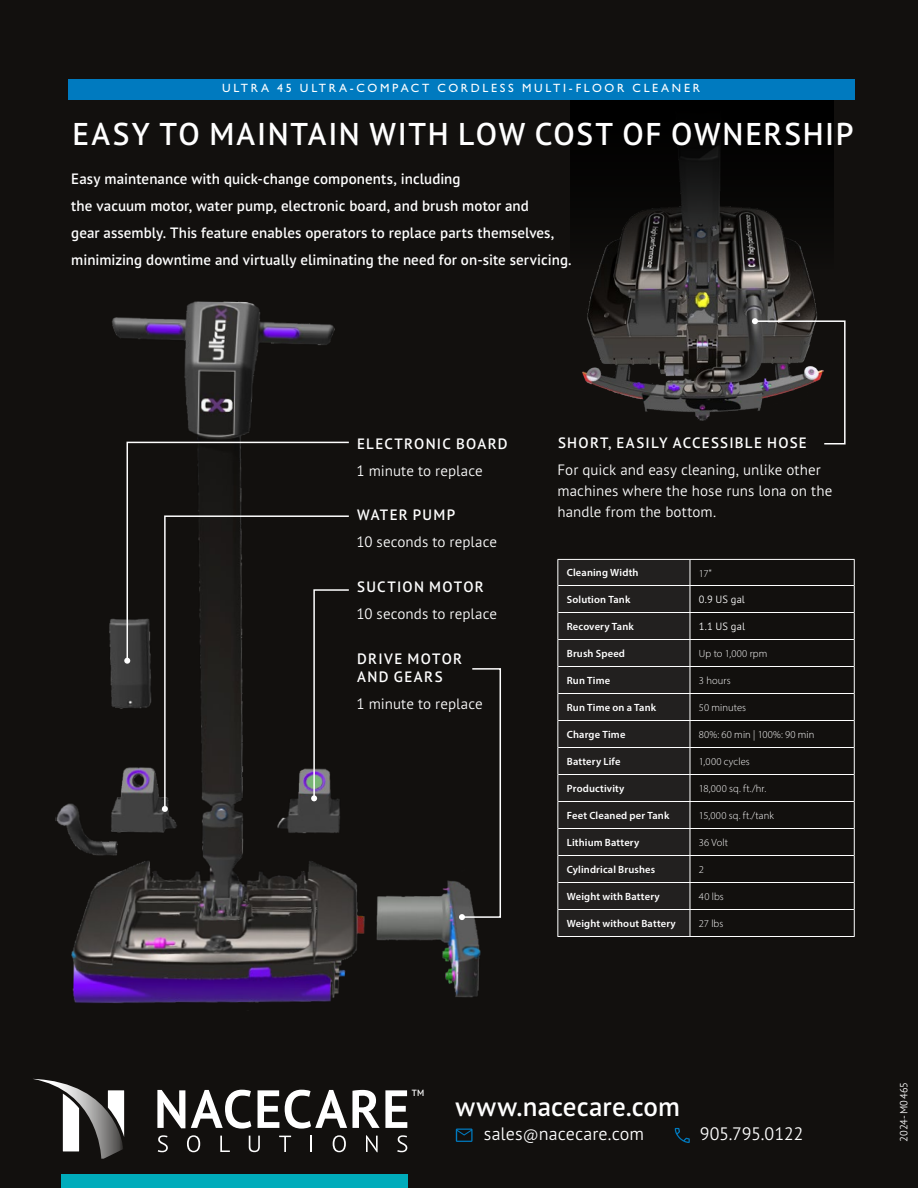
<style>
.page{position:relative;width:918px;height:1188px;background:#12100e}
.page>*{position:absolute;margin:0;border:0;box-sizing:border-box;transform-origin:0 0}
.t1{font:600 31.5px "PT Sans Pro";letter-spacing:.055em;color:#fff}
.t2{font:600 27px "PT Sans Pro";letter-spacing:.005em;color:#fff}
.t3{font:300 18px "PT Sans Pro";color:#fff}
.t4{font:600 15px/27px "PT Sans Pro";letter-spacing:.005em;color:#fff}
.t5{font:300 15px/21px "PT Sans Pro";letter-spacing:.005em;color:#fff}
.t6{font:600 15px "PT Sans Pro";letter-spacing:.085em;color:#fff}
.t7{font:600 15px "PT Sans Pro";letter-spacing:.08em;color:#fff}
.t8{font:600 15px/18px "PT Sans Pro";letter-spacing:.09em;color:#fff}
.t9{font:500 12px "Gill Sans Nova";letter-spacing:.225em;color:#fff}
.t10{font:600 10.5px "Myriad Pro";letter-spacing:.015em;color:#fff}
.t11{font:300 10.5px "Myriad Pro";letter-spacing:.01em;color:#fff}
.t12{font:300 10.5px "PT Sans Pro";letter-spacing:.005em;color:#fff}
.t13{font:300 10.5px "PT Sans Pro";letter-spacing:.025em;color:#fff}
.t14{font:600 9px "PT Sans Pro";color:#fff}
.s1{font-family:"PT Sans Pro"}
.s2{font-size:15px}
</style>
<div class="page">
<img style="left:582px;top:268px;width:235px;height:153px">
<svg style="left:752px;top:318px;width:94px;height:127px"></svg>
<svg style="left:570px;top:99px;width:264px;height:169px"></svg>
<div style="left:61px;top:1174px;width:347px;height:14px;background:#00acbb"></div>
<svg style="left:456px;top:1129px;width:17px;height:13px"></svg>
<svg style="left:675px;top:1128px;width:15px;height:15px"></svg>
<div style="left:68px;top:79px;width:786px;height:20px;background:#007abf"></div>
<img style="left:55px;top:301px;width:426px;height:702px">
<svg style="left:126px;top:441px;width:224px;height:221px"></svg>
<svg style="left:124px;top:658px;width:6px;height:6px"></svg>
<svg style="left:163px;top:515px;width:187px;height:295px"></svg>
<svg style="left:162px;top:806px;width:6px;height:6px"></svg>
<svg style="left:311px;top:589px;width:39px;height:212px"></svg>
<svg style="left:459px;top:667px;width:42px;height:253px"></svg>
<svg style="left:558px;top:560px;width:132px;height:376px;background:#282625"></svg>
<hr style="left:557px;top:559px;width:133px;height:1px;background:#fff">
<hr style="left:690px;top:559px;width:165px;height:1px;background:#fff">
<svg style="left:557px;top:560px;width:1px;height:376px"></svg>
<svg style="left:854px;top:560px;width:1px;height:376px"></svg>
<hr style="left:558px;top:585px;width:132px;height:1px;background:#fff">
<hr style="left:690px;top:585px;width:164px;height:1px;background:#fff">
<hr style="left:558px;top:612px;width:132px;height:1px;background:#fff">
<hr style="left:690px;top:612px;width:164px;height:1px;background:#fff">
<hr style="left:558px;top:639px;width:132px;height:1px;background:#fff">
<hr style="left:690px;top:639px;width:164px;height:1px;background:#fff">
<hr style="left:558px;top:666px;width:132px;height:1px;background:#fff">
<hr style="left:690px;top:666px;width:164px;height:1px;background:#fff">
<hr style="left:558px;top:693px;width:132px;height:1px;background:#fff">
<hr style="left:690px;top:693px;width:164px;height:1px;background:#fff">
<hr style="left:558px;top:720px;width:132px;height:1px;background:#fff">
<hr style="left:690px;top:720px;width:164px;height:1px;background:#fff">
<hr style="left:558px;top:747px;width:132px;height:1px;background:#fff">
<hr style="left:690px;top:747px;width:164px;height:1px;background:#fff">
<hr style="left:558px;top:774px;width:132px;height:1px;background:#fff">
<hr style="left:690px;top:774px;width:164px;height:1px;background:#fff">
<hr style="left:558px;top:801px;width:132px;height:1px;background:#fff">
<hr style="left:690px;top:801px;width:164px;height:1px;background:#fff">
<hr style="left:558px;top:828px;width:132px;height:1px;background:#fff">
<hr style="left:690px;top:828px;width:164px;height:1px;background:#fff">
<hr style="left:558px;top:855px;width:132px;height:1px;background:#fff">
<hr style="left:690px;top:855px;width:164px;height:1px;background:#fff">
<hr style="left:558px;top:882px;width:132px;height:1px;background:#fff">
<hr style="left:690px;top:882px;width:164px;height:1px;background:#fff">
<hr style="left:558px;top:909px;width:132px;height:1px;background:#fff">
<hr style="left:690px;top:909px;width:164px;height:1px;background:#fff">
<svg style="left:690px;top:560px;width:1px;height:376px"></svg>
<hr style="left:557px;top:936px;width:133px;height:1px;background:#fff">
<hr style="left:690px;top:936px;width:165px;height:1px;background:#fff">
<svg style="left:33px;top:1079px;width:91px;height:80px"></svg>
<svg style="left:157px;top:1090px;width:28px;height:38px"></svg>
<svg style="left:191px;top:1090px;width:60px;height:39px"></svg>
<svg style="left:258px;top:1090px;width:21px;height:38px"></svg>
<svg style="left:285px;top:1090px;width:122px;height:39px"></svg>
<svg style="left:158px;top:1135px;width:10px;height:17px"></svg>
<svg style="left:187px;top:1135px;width:13px;height:17px"></svg>
<svg style="left:220px;top:1136px;width:10px;height:16px"></svg>
<svg style="left:249px;top:1136px;width:11px;height:16px"></svg>
<svg style="left:279px;top:1136px;width:12px;height:16px"></svg>
<svg style="left:311px;top:1136px;width:1px;height:16px"></svg>
<svg style="left:333px;top:1135px;width:13px;height:17px"></svg>
<svg style="left:366px;top:1135px;width:12px;height:17px"></svg>
<svg style="left:397px;top:1135px;width:10px;height:17px"></svg>
<p class="t9" style="left:222px;top:81px;width:480px">ULTRA 45 ULTRA-COMPACT CORDLESS MULTI-FLOOR CLEANER</p>
<h1 class="t1" style="left:73px;top:113px;width:783px">EASY TO MAINTAIN WITH LOW COST OF OWNERSHIP</h1>
<p class="t4" style="left:71px;top:165px;width:502px">Easy maintenance with quick-change components, including<br>the vacuum motor, water pump, electronic board, and brush motor and<br>gear assembly. This feature enables operators to replace parts themselves, minimizing downtime and virtually eliminating the need for on-site servicing.</p>
<p class="t6" style="left:357px;top:434px;width:152px">ELECTRONIC BOARD</p>
<p class="t5" style="left:357px;top:459px;width:128px">1 minute to replace</p>
<p class="t6" style="left:357px;top:505px;width:100px">WATER PUMP</p>
<p class="t5" style="left:357px;top:531px;width:142px">10 seconds to replace</p>
<p class="t6" style="left:357px;top:577px;width:128px">SUCTION MOTOR</p>
<p class="t5" style="left:357px;top:603px;width:142px">10 seconds to replace</p>
<p class="t8" style="left:357px;top:649px;width:106px">DRIVE MOTOR<br>AND GEARS</p>
<p class="t5" style="left:357px;top:693px;width:128px">1 minute to replace</p>
<p class="t7" style="left:558px;top:433px;width:250px">SHORT, EASILY ACCESSIBLE HOSE</p>
<p class="t5" style="left:557px;top:459px;width:276px">For quick and easy cleaning, unlike other machines where the hose runs lona on the handle from the bottom.</p>
<p class="t10" style="left:567px;top:566px;width:73px">Cleaning Width</p>
<p class="t11" style="left:699px;top:567px;width:15px">17<span class="s1">"</span></p>
<p class="t10" style="left:567px;top:593px;width:65px">Solution Tank</p>
<p class="t12" style="left:699px;top:593px;width:48px">0.9 US gal</p>
<p class="t10" style="left:567px;top:620px;width:69px">Recovery Tank</p>
<p class="t12" style="left:699px;top:620px;width:48px">1.1 US gal</p>
<p class="t10" style="left:567px;top:647px;width:60px">Brush Speed</p>
<p class="t11" style="left:699px;top:647px;width:70px">Up to 1,000 rpm</p>
<p class="t10" style="left:567px;top:674px;width:45px">Run Time</p>
<p class="t11" style="left:699px;top:674px;width:33px">3 hours</p>
<p class="t10" style="left:567px;top:701px;width:91px">Run Time on a Tank</p>
<p class="t11" style="left:699px;top:701px;width:49px">50 minutes</p>
<p class="t10" style="left:567px;top:728px;width:60px">Charge Time</p>
<p class="t11" style="left:699px;top:728px;width:117px">80%: 60 min | 100%: 90 min</p>
<p class="t10" style="left:567px;top:755px;width:55px">Battery Life</p>
<p class="t11" style="left:699px;top:755px;width:52px">1,000 cycles</p>
<p class="t10" style="left:567px;top:782px;width:59px">Productivity</p>
<p class="t11" style="left:699px;top:782px;width:69px">18,000 sq. ft./hr.</p>
<p class="t10" style="left:567px;top:809px;width:104px">Feet Cleaned per Tank</p>
<p class="t11" style="left:699px;top:809px;width:76px">15,000 sq. ft./tank</p>
<p class="t10" style="left:567px;top:836px;width:74px">Lithium Battery</p>
<p class="t11" style="left:699px;top:836px;width:31px">36 Volt</p>
<p class="t10" style="left:567px;top:863px;width:90px">Cylindrical Brushes</p>
<p class="t11" style="left:699px;top:863px;width:7px">2</p>
<p class="t10" style="left:567px;top:890px;width:94px">Weight with Battery</p>
<p class="t11" style="left:699px;top:890px;width:26px">40 lbs</p>
<p class="t10" style="left:567px;top:917px;width:110px">Weight without Battery</p>
<p class="t11" style="left:699px;top:917px;width:26px">27 lbs</p>
<p class="t14" style="left:412px;top:1087px;width:14px">TM</p>
<h2 class="t2" style="left:455px;top:1089px;width:226px">www.nacecare.com</h2>
<p class="t3" style="left:484px;top:1122px;width:162px">sales<span class="s2">@</span>nacecare.com</p>
<p class="t3" style="left:700px;top:1122px;width:105px">905.795.0122</p>
<p class="t13" style="left:897px;top:1142px;width:61px;rotate:-90deg">2024-M0465</p>
</div>
